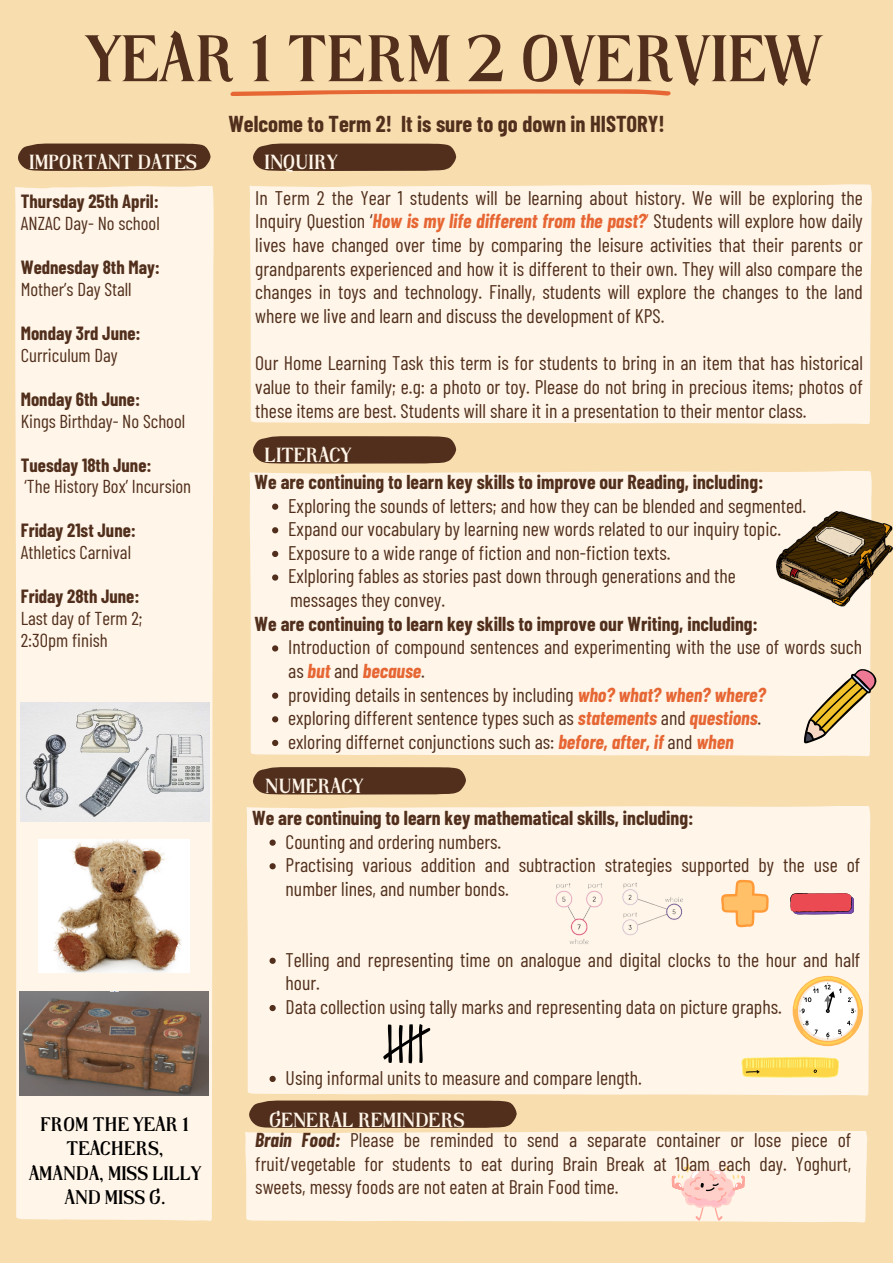
<style>
.page{position:relative;width:893px;height:1263px;background:#f8ddaf}
.page>*{position:absolute;margin:0;border:0;box-sizing:border-box;transform-origin:0 0}
.t1{font:700 67.5px "Tropikal";color:#512f1c}
.t2{font:700 22.5px "Barlow Condensed";color:#512f1c}
.t3{font:700 21px "Tropikal";color:#fff5e8}
.t4{font:700 20.25px/24.2px "Tropikal";color:#000;text-align:center}
.t5{font:19.73px/23.6px "Barlow Condensed";color:#512f1c}
.t6{font:700 19.73px "Barlow Condensed";color:#512f1c}
.t7{font:700 18.67px/21.9px "Barlow Condensed";color:#512f1c}
.t8{font:18.67px "Barlow Condensed";color:#512f1c}
.s1{font-weight:400}
.s2{font-weight:700;font-style:italic;color:#e66634}
.s3{color:#e66634}
.s4{font-weight:700;font-style:italic}
</style>
<div class="page">
<svg style="left:253px;top:144px;width:203px;height:27px;background:#583622"></svg>
<svg style="left:253px;top:436px;width:203px;height:28px;background:#5c3a25"></svg>
<svg style="left:253px;top:767px;width:213px;height:27px;background:#583622"></svg>
<svg style="left:249px;top:1100px;width:268px;height:28px;background:#5a3924"></svg>
<div style="left:249px;top:471px;width:623px;height:285px;background:#fff5e8"></div>
<div style="left:247px;top:806px;width:623px;height:290px;background:#fff5e8"></div>
<div style="left:245px;top:1131px;width:622px;height:91px;background:#fff5e8"></div>
<svg style="left:18px;top:144px;width:193px;height:27px;background:#593723"></svg>
<div style="left:15px;top:186px;width:199px;height:1035px;background:#fff5e8"></div>
<svg style="left:230px;top:89px;width:440px;height:7px"></svg>
<img style="left:21px;top:702px;width:188px;height:119px">
<img style="left:39px;top:840px;width:151px;height:133px">
<div style="left:249px;top:184px;width:623px;height:240px;background:#fff5e8"></div>
<img style="left:20px;top:991px;width:188px;height:104px">
<img style="left:776px;top:512px;width:117px;height:94px">
<svg style="left:804px;top:669px;width:73px;height:74px;background:#d8c39f"></svg>
<svg style="left:721px;top:880px;width:47px;height:47px;background:#ffcd90"></svg>
<svg style="left:741px;top:1057px;width:98px;height:20px;background:#fada59"></svg>
<img style="left:553px;top:880px;width:134px;height:67px">
<svg style="left:792px;top:976px;width:71px;height:70px;background:#f5e4c9"></svg>
<svg style="left:272px;top:504px;width:6px;height:6px"></svg>
<svg style="left:272px;top:527px;width:6px;height:6px"></svg>
<svg style="left:272px;top:551px;width:6px;height:6px"></svg>
<svg style="left:272px;top:574px;width:6px;height:7px"></svg>
<svg style="left:272px;top:645px;width:6px;height:6px"></svg>
<svg style="left:272px;top:693px;width:6px;height:6px"></svg>
<svg style="left:272px;top:716px;width:6px;height:6px"></svg>
<svg style="left:272px;top:740px;width:6px;height:6px"></svg>
<svg style="left:269px;top:839px;width:7px;height:7px"></svg>
<svg style="left:269px;top:863px;width:7px;height:6px"></svg>
<svg style="left:269px;top:958px;width:7px;height:6px"></svg>
<svg style="left:269px;top:1005px;width:7px;height:6px"></svg>
<svg style="left:269px;top:1076px;width:7px;height:6px"></svg>
<svg style="left:383px;top:1024px;width:47px;height:39px;background:#aba49b"></svg>
<svg style="left:671px;top:1163px;width:74px;height:58px;background:#fddfd5"></svg>
<svg style="left:790px;top:893px;width:64px;height:21px"></svg>
<p class="t1" style="left:86px;top:31px;width:737px">YEAR 1 TERM 2 OVERVIEW</p>
<p class="t3" style="left:29px;top:154px;width:169px">IMPORTANT DATES</p>
<p class="t7" style="left:21px;top:190px;width:140px">Thursday 25th April:</p>
<p class="t8" style="left:21px;top:211px;width:140px">ANZAC Day- No school</p>
<p class="t7" style="left:21px;top:256px;width:141px">Wednesday 8th May:<br><span class="s1">Mother’s Day Stall</span></p>
<p class="t7" style="left:21px;top:321px;width:121px">Monday 3rd June:<br><span class="s1">Curriculum Day</span></p>
<p class="t7" style="left:21px;top:387px;width:121px">Monday 6th June:</p>
<p class="t8" style="left:21px;top:409px;width:166px">Kings Birthday- No School</p>
<p class="t7" style="left:21px;top:453px;width:132px">Tuesday 18th June:</p>
<p class="t8" style="left:25px;top:475px;width:168px">‘The History Box’ Incursion</p>
<p class="t7" style="left:21px;top:519px;width:117px">Friday 21st June:</p>
<h2 class="t8" style="left:21px;top:541px;width:112px">Athletics Carnival</h2>
<h5 class="t7" style="left:21px;top:585px;width:120px">Friday 28th June:</h5>
<p class="t8" style="left:21px;top:606px;width:123px">Last day of Term 2;</p>
<p class="t8" style="left:21px;top:628px;width:89px">2:30pm finish</p>
<p class="t4" style="left:29px;top:1113px;width:174px">FROM THE YEAR 1<br>TEACHERS,<br>AMANDA, MISS LILLY<br>AND MISS G.</p>
<p class="t2" style="left:228px;top:109px;width:438px">Welcome to Term 2! It is sure to go down in HISTORY!</p>
<h1 class="t3" style="left:264px;top:154px;width:75px">INQUIRY</h1>
<p class="t5" style="left:255px;top:185px;width:609px;text-align:justify">In Term 2 the Year 1 students will be learning about history. We will be exploring the Inquiry Question ‘<span class="s2">How is my life different from the past?</span><span class="s3">’</span> Students will explore how daily lives have changed over time by comparing the leisure activities that their parents or grandparents experienced and how it is different to their own. They will also compare the changes in toys and technology. Finally, students will explore the changes to the land where we live and learn and discuss the development of KPS.</p>
<p class="t5" style="left:255px;top:350px;width:609px;text-align:justify">Our Home Learning Task this term is for students to bring in an item that has historical value to their family; e.g: a photo or toy. Please do not bring in precious items; photos of these items are best. Students will share it in a presentation to their mentor class.</p>
<h3 class="t3" style="left:264px;top:446px;width:89px">LITERACY</h3>
<p class="t6" style="left:255px;top:469px;width:510px">We are continuing to learn key skills to improve our Reading, including:</p>
<p class="t5" style="left:288px;top:493px;width:519px">Exploring the sounds of letters; and how they can be blended and segmented.</p>
<p class="t5" style="left:288px;top:516px;width:494px">Expand our vocabulary by learning new words related to our inquiry topic.</p>
<p class="t5" style="left:288px;top:540px;width:384px">Exposure to a wide range of fiction and non-fiction texts.</p>
<p class="t5" style="left:288px;top:564px;width:449px">Exlploring fables as stories past down through generations and the</p>
<p class="t5" style="left:290px;top:587px;width:156px">messages they convey.</p>
<p class="t6" style="left:255px;top:611px;width:505px">We are continuing to learn key skills to improve our Writing, including:</p>
<p class="t5" style="left:288px;top:635px;width:575px">Introduction of compound sentences and experimenting with the use of words such as <span class="s2">but</span> and <span class="s2">because</span>.</p>
<p class="t5" style="left:288px;top:682px;width:479px">providing details in sentences by including <span class="s2">who? what? when? where?</span></p>
<p class="t5" style="left:288px;top:705px;width:474px">exploring different sentence types such as <span class="s2">statements</span> and <span class="s2">questions</span>.</p>
<h4 class="t5" style="left:288px;top:729px;width:447px">exloring differnet conjunctions such as: <span class="s2">before, after, if</span> and <span class="s2">when</span></h4>
<h2 class="t3" style="left:265px;top:777px;width:100px">NUMERACY</h2>
<p class="t6" style="left:252px;top:805px;width:443px">We are continuing to learn key mathematical skills, including:</p>
<p class="t5" style="left:286px;top:829px;width:217px">Counting and ordering numbers.</p>
<h2 class="t5" style="left:286px;top:852px;width:576px">Practising various addition and subtraction strategies supported by the use of number lines, and number bonds.</h2>
<h5 class="t5" style="left:286px;top:947px;width:576px">Telling and representing time on analogue and digital clocks to the hour and half hour.</h5>
<p class="t5" style="left:286px;top:994px;width:498px">Data collection using tally marks and representing data on picture graphs.</p>
<p class="t5" style="left:286px;top:1065px;width:358px">Using informal units to measure and compare length.</p>
<h2 class="t3" style="left:269px;top:1111px;width:197px">GENERAL REMINDERS</h2>
<p class="t5" style="left:255px;top:1127px;width:597px;text-align:justify"><span class="s4">Brain Food:</span> Please be reminded to send a separate container or lose piece of fruit/vegetable for students to eat during Brain Break at 10am each day. Yoghurt, sweets, messy foods are not eaten at Brain Food time.</p>
</div>
